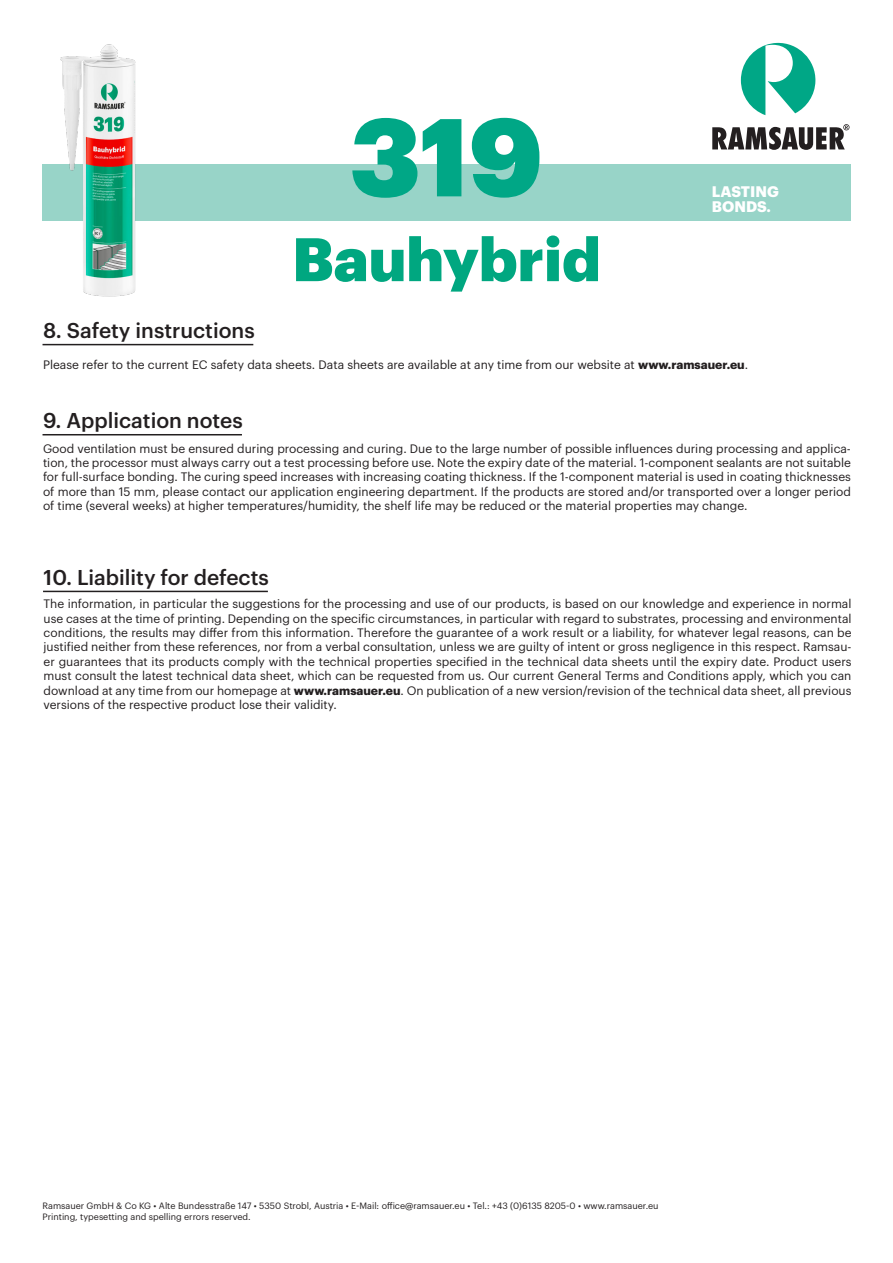
<style>
.page{position:relative;width:893px;height:1263px;background:#fff}
.page>*{position:absolute;margin:0;border:0;box-sizing:border-box;transform-origin:0 0}
.t1{font:900 108px "Graphik";color:#00a786}
.t2{font:900 60px "Graphik";color:#00a780}
.t3{font:500 21px "Graphik";color:#231f20}
.t4{font:700 15px "Graphik";color:#fff}
.t5{font:12px/14.4px "Graphik";color:#231f20;text-align:justify}
.t6{font:9px "Graphik";color:#231f20}
.s1{font-weight:700}
</style>
<div class="page">
<hr style="left:43px;top:434px;width:199px;height:1px;background:#231f20">
<hr style="left:43px;top:591px;width:225px;height:1px;background:#231f20">
<div style="left:43px;top:164px;width:808px;height:57px;background:#98d4c8"></div>
<img style="left:42px;top:44px;width:212px;height:302px">
<svg style="left:712px;top:124px;width:137px;height:26px"></svg>
<svg style="left:741px;top:43px;width:75px;height:72px"></svg>
<p class="t3" style="left:43px;top:314px;width:213px">8. Safety instructions</p>
<p class="t1" style="left:350px;top:73px;width:195px">319</p>
<p class="t2" style="left:292px;top:213px;width:310px">Bauhybrid</p>
<p class="t4" style="left:712px;top:180px;width:69px">LASTING</p>
<p class="t4" style="left:712px;top:195px;width:61px">BONDS.</p>
<p class="t5" style="left:43px;top:356px;width:707px">Please refer to the current EC safety data sheets. Data sheets are available at any time from our website at <span class="s1">www.ramsauer.eu</span>.</p>
<p class="t3" style="left:43px;top:404px;width:201px">9. Application notes</p>
<p class="t5" style="left:43px;top:440px;width:809px">Good ventilation must be ensured during processing and curing. Due to the large number of possible influences during processing and applica&shy;tion, the processor must always carry out a test processing before use. Note the expiry date of the material. 1-component sealants are not suitable for full-surface bonding. The curing speed increases with increasing coating thickness. If the 1-component material is used in coating thicknesses of more than 15 mm, please contact our application engineering department. If the products are stored and/or transported over a longer period of time (several weeks) at higher temperatures/humidity, the shelf life may be reduced or the material properties may change.</p>
<p class="t3" style="left:44px;top:561px;width:227px">10. Liability for defects</p>
<p class="t5" style="left:44px;top:596px;width:809px">The information, in particular the suggestions for the processing and use of our products, is based on our knowledge and experience in normal use cases at the time of printing. Depending on the specific circumstances, in particular with regard to substrates, processing and environmental conditions, the results may differ from this information. Therefore the guarantee of a work result or a liability, for whatever legal reasons, can be justified neither from these references, nor from a verbal consultation, unless we are guilty of intent or gross negligence in this respect. Ramsau&shy;er guarantees that its products comply with the technical properties specified in the technical data sheets until the expiry date. Product users must consult the latest technical data sheet, which can be requested from us. Our current General Terms and Conditions apply, which you can download at any time from our homepage at <span class="s1">www.ramsauer.eu</span>. On publication of a new version/revision of the technical data sheet, all previous versions of the respective product lose their validity.</p>
<p class="t6" style="left:43px;top:1199px;width:617px">Ramsauer GmbH &amp; Co KG • Alte Bundesstraße 147 • 5350 Strobl, Austria • E-Mail: office@ramsauer.eu • Tel.: +43 (0)6135 8205-0 • www.ramsauer.eu</p>
<p class="t6" style="left:43px;top:1210px;width:210px">Printing, typesetting and spelling errors reserved.</p>
</div>
